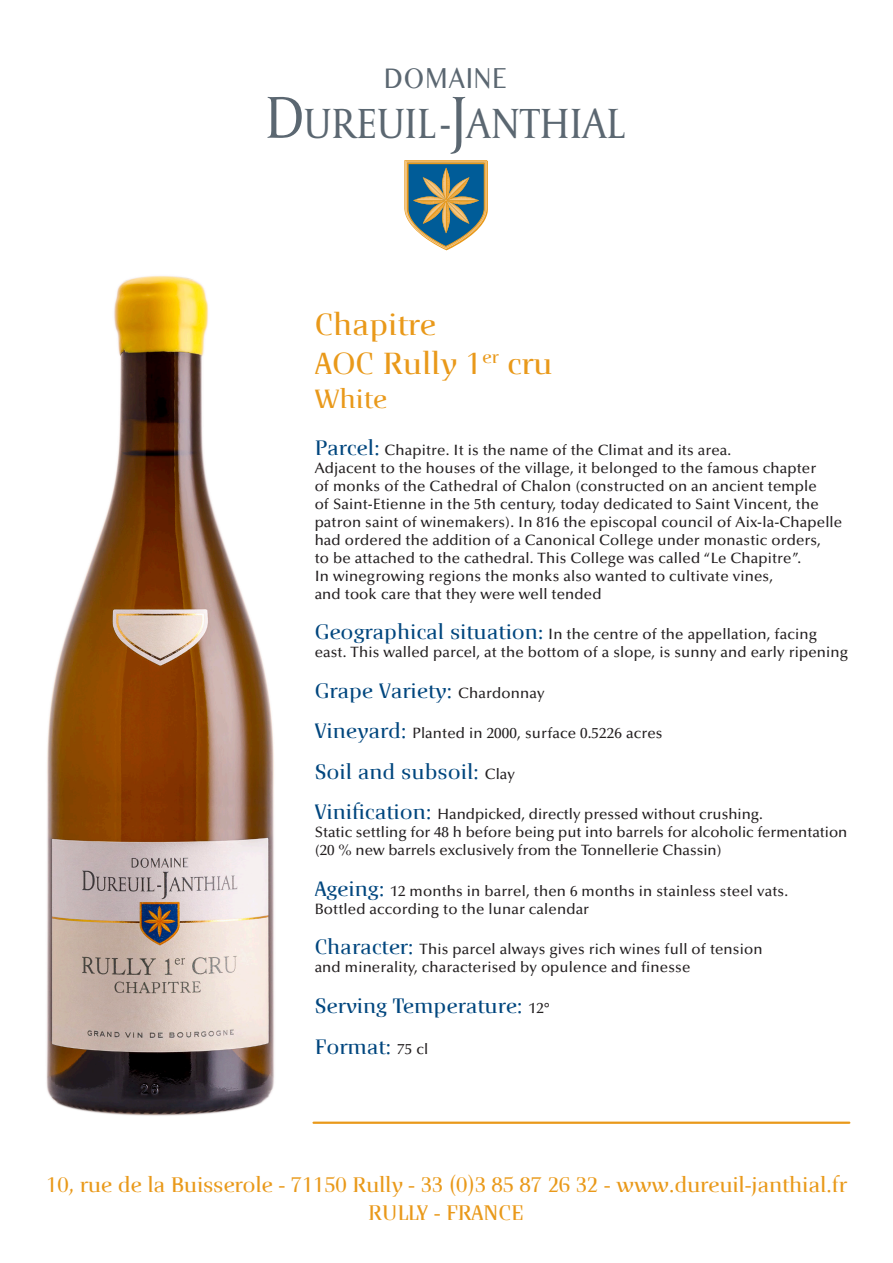
<style>
.page{position:relative;width:893px;height:1263px;background:#fff}
.page>*{position:absolute;margin:0;border:0;box-sizing:border-box;transform-origin:0 0}
.t1{font:44.4px "Capitolium 2";color:#5b6771;scale:.91 1}
.t2{font:500 33px/39.6px "Crane";color:#e9991a}
.t3{font:28.95px "Lao MN";letter-spacing:.05em;color:#5b6771;scale:.82 1}
.t4{font:500 28.5px "Crane";color:#e9991a}
.t5{font:500 22.8px/27.3px "Crane";letter-spacing:-.01em;color:#e9991a;text-align:center}
.t6{font:500 22.5px/40.5px "Crane";color:#00467e}
.t7{font:500 15px/18px "Optima";letter-spacing:.01em;color:#231f20}
.s1{font-size:62.1px}
.s2{font-family:"Crane";font-size:22.5px;color:#00467e}
.s3{font-family:"Minion Pro";font-weight:400;font-size:22.5px;color:#00467e}
.s4{font-family:"Optima";font-size:15px;color:#231f20}
</style>
<div class="page">
<svg style="left:404px;top:160px;width:84px;height:90px;background:#78918d"></svg>
<hr style="left:314px;top:1121px;width:535px;height:3px;background:#e9991a">
<img style="left:46px;top:276px;width:359px;height:848px">
<h3 class="t3" style="left:384px;top:58px;width:151px">DOMAINE</h3>
<h1 class="t1" style="left:265px;top:94px;width:398px"><span class="s1">D</span>UREUIL-<span class="s1">J</span>ANTHIAL</h1>
<h2 class="t2" style="left:315px;top:305px;width:239px">Chapitre<br>AOC Rully 1<sup>er</sup> cru</h2>
<h3 class="t4" style="left:315px;top:385px;width:74px">White</h3>
<p class="t7" style="left:315px;top:441px;width:529px"><span class="s2">Parcel:</span> Chapitre. It is the name of the Climat and its area.<br>Adjacent to the houses of the village, it belonged to the famous chapter<br>of monks of the Cathedral of Chalon (constructed on an ancient temple<br>of Saint-Etienne in the 5th century, today dedicated to Saint Vincent, the patron saint of winemakers). In 816 the episcopal council of Aix-la-Chapelle had ordered the addition of a Canonical College under monastic orders,<br>to be attached to the cathedral. This College was called “Le Chapitre”.<br>In winegrowing regions the monks also wanted to cultivate vines,<br>and took care that they were well tended</p>
<p class="t7" style="left:315px;top:626px;width:535px"><span class="s2">Geographical situation</span><span class="s3">:</span> In the centre of the appellation, facing east. This walled parcel, at the bottom of a slope, is sunny and early ripening</p>
<h3 class="t6" style="left:315px;top:671px;width:231px">Grape Variety: <span class="s4">Chardonnay</span></h3>
<p class="t7" style="left:315px;top:725px;width:349px"><span class="s2">Vineyard:</span> Planted in 2000, surface 0.5226 acres</p>
<h3 class="t6" style="left:315px;top:752px;width:202px">Soil and subsoil: <span class="s4">Clay</span></h3>
<p class="t7" style="left:315px;top:806px;width:534px"><span class="s2">Vinification:</span> Handpicked, directly pressed without crushing.<br>Static settling for 48 h before being put into barrels for alcoholic fermentation (20 % new barrels exclusively from the Tonnellerie Chassin)</p>
<p class="t7" style="left:315px;top:882px;width:475px"><span class="s2">Ageing:</span> 12 months in barrel, then 6 months in stainless steel vats.<br>Bottled according to the lunar calendar</p>
<p class="t7" style="left:315px;top:941px;width:449px"><span class="s2">Character:</span> This parcel always gives rich wines full of tension and minerality, characterised by opulence and finesse</p>
<h3 class="t6" style="left:315px;top:986px;width:237px">Serving Temperature: <span class="s4">12°<br></span>Format: <span class="s4">75 cl</span></h3>
<h3 class="t5" style="left:46px;top:1171px;width:802px">10, rue de la Buisserole - 71150 Rully - 33 (0)3 85 87 26 32 - www.dureuil-janthial.fr<br>RULLY - FRANCE</h3>
</div>
